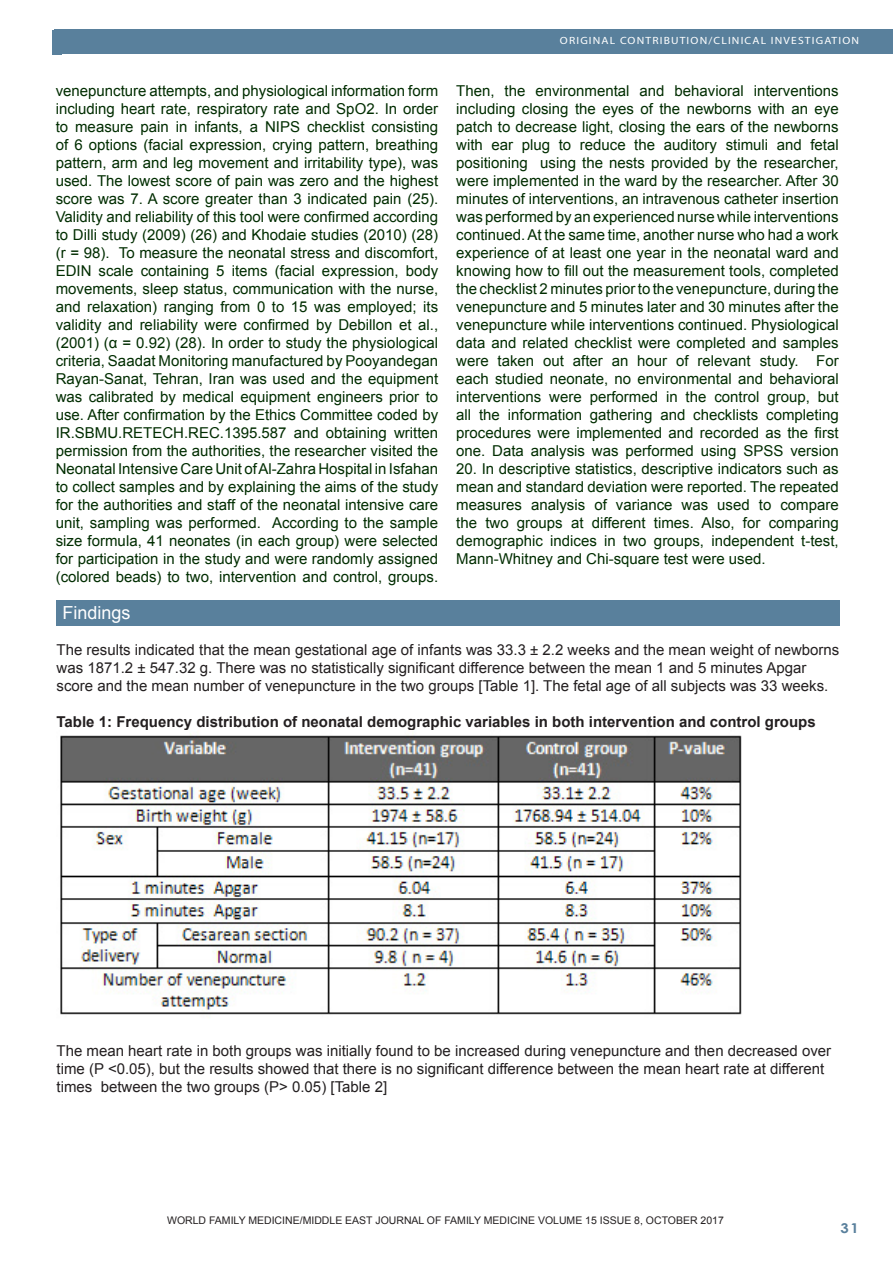
<style>
.page{position:relative;width:893px;height:1263px;background:#fff}
.page>*{position:absolute;margin:0;border:0;box-sizing:border-box;transform-origin:0 0}
.Footnote_Text{font:18px "Arial";color:#fff}
.Footnote_Text-2{font:15px/18px "Arial";color:#002d00;text-align:justify}
.Footnote_Text-3{font:15px/18px "Arial";color:#231f20}
.Footnote_Text-4{font:700 15px "Arial";color:#231f20}
.t1{font:700 13.5px "Century Gothic";color:#59809c;scale:1.1 1}
.Footnote_Text-5{font:10.5px "Arial";color:#231f20}
.t2{font:10.5px "Myriad";letter-spacing:.1em;color:#fff;scale:1.1 1}
</style>
<div class="page">
<div style="left:54px;top:30px;width:839px;height:24px;background:#59809c"></div>
<div style="left:52px;top:30px;width:9px;height:24px;background:#59809c"></div>
<div style="left:57px;top:600px;width:783px;height:25px;background:#59809c"></div>
<img style="left:60px;top:734px;width:682px;height:284px">
<p class="t2" style="left:560px;top:35px;width:273px">ORIGINAL CONTRIBUTION/CLINICAL INVESTIGATION</p>
<p class="Footnote_Text-2" style="left:56px;top:82px;width:384px">venepuncture attempts, and physiological information form including heart rate, respiratory rate and SpO2. In order to measure pain in infants, a NIPS checklist consisting of 6 options (facial expression, crying pattern, breathing pattern, arm and leg movement and irritability type), was used. The lowest score of pain was zero and the highest score was 7. A score greater than 3 indicated pain (25).<br>Validity and reliability of this tool were confirmed according to Dilli study (2009) (26) and Khodaie studies (2010) (28) (r = 98). To measure the neonatal stress and discomfort, EDIN scale containing 5 items (facial expression, body movements, sleep status, communication with the nurse, and relaxation) ranging from 0 to 15 was employed; its validity and reliability were confirmed by Debillon et al., (2001) (α = 0.92) (28). In order to study the physiological criteria, Saadat Monitoring manufactured by Pooyandegan Rayan-Sanat, Tehran, Iran was used and the equipment was calibrated by medical equipment engineers prior to use. After confirmation by the Ethics Committee coded by IR.SBMU.RETECH.REC.1395.587 and obtaining written permission from the authorities, the researcher visited the Neonatal Intensive Care Unit of Al-Zahra Hospital in Isfahan to collect samples and by explaining the aims of the study for the authorities and staff of the neonatal intensive care unit, sampling was performed. According to the sample size formula, 41 neonates (in each group) were selected for participation in the study and were randomly assigned (colored beads) to two, intervention and control, groups.</p>
<p class="Footnote_Text-2" style="left:456px;top:82px;width:384px">Then, the environmental and behavioral interventions including closing the eyes of the newborns with an eye patch to decrease light, closing the ears of the newborns with ear plug to reduce the auditory stimuli and fetal positioning using the nests provided by the researcher, were implemented in the ward by the researcher. After 30 minutes of interventions, an intravenous catheter insertion was performed by an experienced nurse while interventions continued. At the same time, another nurse who had a work experience of at least one year in the neonatal ward and knowing how to fill out the measurement tools, completed the checklist 2 minutes prior to the venepuncture, during the venepuncture and 5 minutes later and 30 minutes after the venepuncture while interventions continued. Physiological data and related checklist were completed and samples were taken out after an hour of relevant study. For each studied neonate, no environmental and behavioral interventions were performed in the control group, but all the information gathering and checklists completing procedures were implemented and recorded as the first one. Data analysis was performed using SPSS version</p>
<p class="Footnote_Text-2" style="left:456px;top:460px;width:384px">20. In descriptive statistics, descriptive indicators such as mean and standard deviation were reported. The repeated measures analysis of variance was used to compare the two groups at different times. Also, for comparing demographic indices in two groups, independent t-test, Mann-Whitney and Chi-square test were used.</p>
<p class="Footnote_Text" style="left:63px;top:601px;width:70px">Findings</p>
<p class="Footnote_Text-3" style="left:57px;top:641px;width:784px">The results indicated that the mean gestational age of infants was 33.3 ± 2.2 weeks and the mean weight of newborns was 1871.2 ± 547.32 g. There was no statistically significant difference between the mean 1 and 5 minutes Apgar score and the mean number of venepuncture in the two groups [Table 1]. The fetal age of all subjects was 33 weeks.</p>
<p class="Footnote_Text-4" style="left:57px;top:712px;width:761px">Table 1: Frequency distribution of neonatal demographic variables in both intervention and control groups</p>
<p class="Footnote_Text-3" style="left:57px;top:1041px;width:776px">The mean heart rate in both groups was initially found to be increased during venepuncture and then decreased over time (P &lt;0.05), but the results showed that there is no significant difference between the mean heart rate at different times between the two groups (P&gt; 0.05) [Table 2]</p>
<p class="Footnote_Text-5" style="left:167px;top:1214px;width:558px">WORLD FAMILY MEDICINE/MIDDLE EAST JOURNAL OF FAMILY MEDICINE VOLUME 15 ISSUE 8, OCTOBER 2017</p>
<p class="t1" style="left:840px;top:1218px;width:18px">31</p>
</div>
